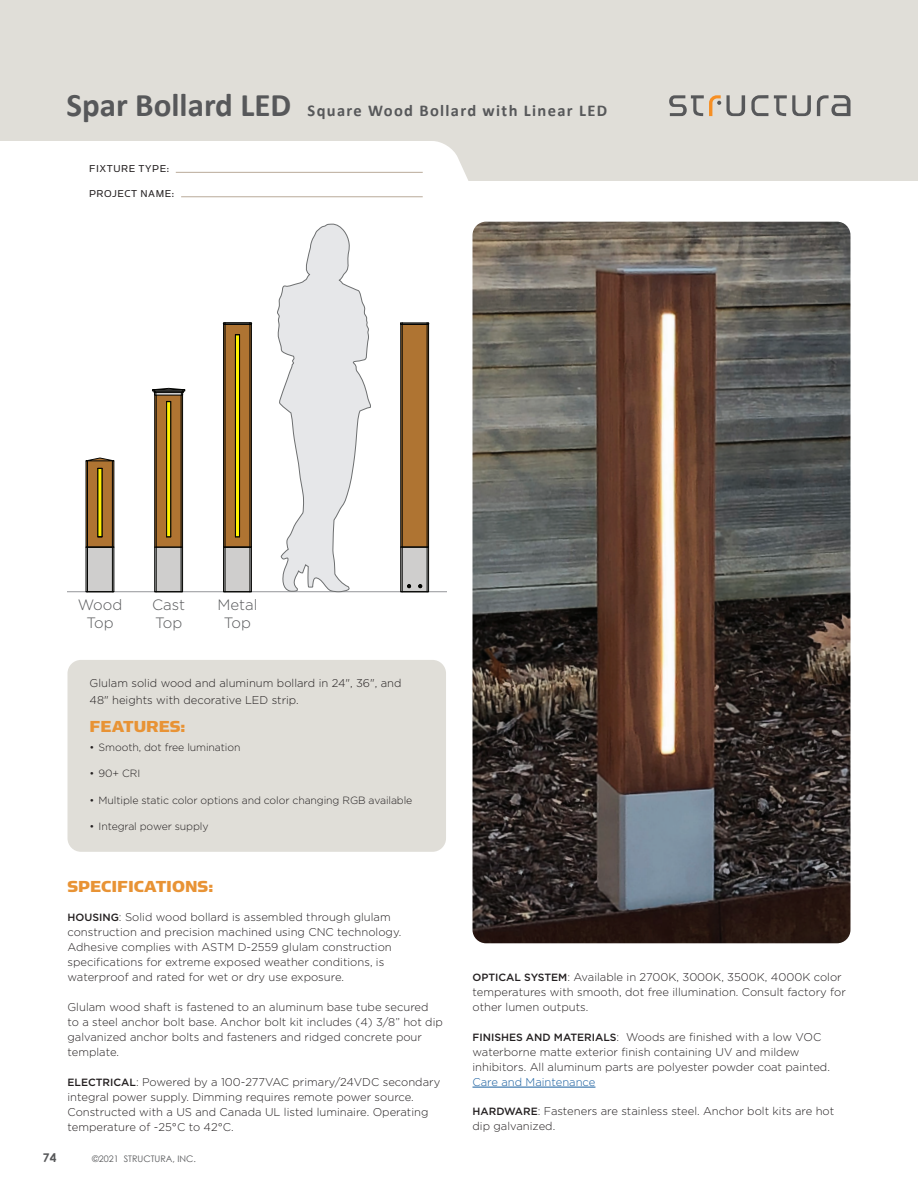
<style>
.page{position:relative;width:918px;height:1188px;background:#fff}
.page>*{position:absolute;margin:0;border:0;box-sizing:border-box;transform-origin:0 0}
.t1{font:18px "Simian Text Chimpanzee";color:#e89335}
.t2{font:700 16.5px "Calibri";letter-spacing:.08em;color:#57585a}
.t3{font:300 15px/18px "Gotham";color:#57585a;text-align:center}
.t4{font:700 12px "Century Gothic";color:#57585a}
.t5{font:300 11.25px/15px "Gotham";color:#231f20}
.t6{font:11.25px/24.8px "Simian Display Orangutan";letter-spacing:.05em;color:#231f20}
.t7{font:300 11.25px "Gotham";color:#175d9e}
.t8{font:300 10.5px "Gotham";letter-spacing:-.01em;color:#231f20}
.t9{font:9px "Century Gothic";color:#57585a}
.s1{font-size:33px}
.s2{font-weight:500;font-size:10.5px}
</style>
<div class="page">
<div style="left:0;top:0;width:918px;height:181px;background:#e0ded8"></div>
<div style="left:0;top:141px;width:468px;height:40px;background:#fff"></div>
<hr style="left:176px;top:172px;width:247px;height:1px;background:#b9aa99">
<hr style="left:181px;top:196px;width:242px;height:1px;background:#b9aa99">
<svg style="left:669px;top:95px;width:52px;height:21px"></svg>
<svg style="left:727px;top:95px;width:18px;height:21px"></svg>
<svg style="left:751px;top:95px;width:17px;height:21px"></svg>
<svg style="left:774px;top:95px;width:37px;height:21px"></svg>
<svg style="left:817px;top:95px;width:33px;height:21px"></svg>
<hr style="left:68px;top:591px;width:378px;height:1px;background:#939598">
<svg style="left:277px;top:224px;width:94px;height:368px"></svg>
<div style="left:86px;top:547px;width:28px;height:45px;background:#cfcecd"></div>
<div style="left:86px;top:461px;width:28px;height:86px;background:#af7432"></div>
<hr style="left:112px;top:547px;width:1px;height:45px;background:#040503">
<hr style="left:87px;top:547px;width:1px;height:45px;background:#040503">
<svg style="left:86px;top:591px;width:28px;height:1px"></svg>
<hr style="left:102px;top:468px;width:1px;height:69px;background:#040503">
<hr style="left:112px;top:461px;width:1px;height:86px;background:#040503">
<svg style="left:85px;top:458px;width:29px;height:3px"></svg>
<hr style="left:87px;top:461px;width:1px;height:88px;background:#040503">
<svg style="left:86px;top:547px;width:28px;height:1px"></svg>
<svg style="left:98px;top:469px;width:4px;height:67px"></svg>
<div style="left:223px;top:547px;width:29px;height:45px;background:#cfcecd;border:1px solid #040503"></div>
<svg style="left:223px;top:324px;width:29px;height:223px;fill:#af7432"></svg>
<hr style="left:250px;top:547px;width:1px;height:45px;background:#040503">
<hr style="left:225px;top:547px;width:1px;height:45px;background:#040503">
<svg style="left:224px;top:591px;width:26px;height:1px"></svg>
<hr style="left:250px;top:324px;width:1px;height:223px;background:#040503">
<hr style="left:225px;top:324px;width:1px;height:223px;background:#040503">
<svg style="left:224px;top:547px;width:26px;height:1px"></svg>
<svg style="left:235px;top:335px;width:5px;height:201px"></svg>
<svg style="left:223px;top:323px;width:29px;height:2px"></svg>
<div style="left:401px;top:324px;width:28px;height:223px;background:#af7432"></div>
<div style="left:401px;top:324px;width:28px;height:223px;border:1px solid #040503"></div>
<div style="left:401px;top:547px;width:28px;height:45px;background:#cfcecd;border:1px solid #040503"></div>
<hr style="left:402px;top:547px;width:1px;height:45px;background:#040503">
<hr style="left:427px;top:547px;width:1px;height:45px;background:#040503">
<hr style="left:427px;top:324px;width:1px;height:223px;background:#040503">
<hr style="left:402px;top:324px;width:1px;height:223px;background:#040503">
<svg style="left:401px;top:547px;width:28px;height:1px"></svg>
<svg style="left:400px;top:323px;width:29px;height:2px"></svg>
<svg style="left:401px;top:585px;width:28px;height:7px"></svg>
<div style="left:155px;top:547px;width:28px;height:45px;background:#cfcecd;border:1px solid #040503"></div>
<div style="left:155px;top:391px;width:28px;height:156px;background:#af7432;border:1px solid #040503"></div>
<hr style="left:181px;top:547px;width:1px;height:45px;background:#040503">
<hr style="left:156px;top:547px;width:1px;height:45px;background:#040503">
<svg style="left:155px;top:591px;width:28px;height:1px"></svg>
<hr style="left:166px;top:401px;width:1px;height:136px;background:#040503">
<hr style="left:181px;top:391px;width:1px;height:156px;background:#040503">
<hr style="left:156px;top:391px;width:1px;height:156px;background:#040503">
<svg style="left:155px;top:547px;width:28px;height:1px"></svg>
<svg style="left:167px;top:402px;width:4px;height:134px"></svg>
<svg style="left:152px;top:388px;width:34px;height:7px"></svg>
<div style="left:68px;top:660px;width:378px;height:192px;background:#e0ded8;border-radius:14px"></div>
<hr style="left:472px;top:1087px;width:123px;height:1px;background:#175d9e">
<img style="left:472px;top:222px;width:378px;height:721px">
<h2 class="t2" style="left:66px;top:100px;width:542px"><span class="s1">Spar Bollard LED</span> Square Wood Bollard with Linear LED</h2>
<p class="t6" style="left:89px;top:157px;width:87px">FIXTURE TYPE:<br>PROJECT NAME:</p>
<h3 class="t3" style="left:78px;top:596px;width:46px">Wood<br>Top</h3>
<h3 class="t3" style="left:152px;top:596px;width:34px;text-align:left">Cast<br>Top</h3>
<h3 class="t3" style="left:217px;top:596px;width:42px">Metal<br>Top</h3>
<p class="t5" style="left:90px;top:675px;width:313px;line-height:16.5px">Glulam solid wood and aluminum bollard in 24", 36", and<br>48" heights with decorative LED strip.</p>
<h1 class="t1" style="left:90px;top:716px;width:97px">FEATURES:</h1>
<p class="t8" style="left:90px;top:742px;width:152px">• Smooth, dot free lumination</p>
<p class="t8" style="left:90px;top:768px;width:52px">• 90+ CRI</p>
<p class="t8" style="left:90px;top:794px;width:324px">• Multiple static color options and color changing RGB available</p>
<p class="t8" style="left:90px;top:820px;width:120px">• Integral power supply</p>
<h1 class="t1" style="left:68px;top:876px;width:147px">SPECIFICATIONS:</h1>
<p class="t5" style="left:68px;top:910px;width:335px"><span class="s2">HOUSING</span>: Solid wood bollard is assembled through glulam construction and precision machined using CNC technology.<br>Adhesive complies with ASTM D-2559 glulam construction specifications for extreme exposed weather conditions, is waterproof and rated for wet or dry use exposure.</p>
<p class="t5" style="left:68px;top:999px;width:377px">Glulam wood shaft is fastened to an aluminum base tube secured to a steel anchor bolt base. Anchor bolt kit includes (4) 3/8” hot dip galvanized anchor bolts and fasteners and ridged concrete pour template.</p>
<p class="t5" style="left:68px;top:1074px;width:374px"><span class="s2">ELECTRICAL</span>: Powered by a 100-277VAC primary/24VDC secondary integral power supply. Dimming requires remote power source.<br>Constructed with a US and Canada UL listed luminaire. Operating temperature of -25°C to 42°C.</p>
<p class="t4" style="left:43px;top:1150px;width:15px">74</p>
<p class="t9" style="left:92px;top:1153px;width:105px">©2021 STRUCTURA, INC.</p>
<p class="t5" style="left:472px;top:969px;width:375px"><span class="s2">OPTICAL SYSTEM</span>: Available in 2700K, 3000K, 3500K, 4000K color temperatures with smooth, dot free illumination. Consult factory for other lumen outputs.</p>
<p class="t5" style="left:472px;top:1029px;width:359px"><span class="s2">FINISHES AND MATERIALS</span>: Woods are finished with a low VOC waterborne matte exterior finish containing UV and mildew inhibitors. All aluminum parts are polyester powder coat painted.</p>
<p class="t7" style="left:472px;top:1075px;width:124px">Care and Maintenance</p>
<p class="t5" style="left:472px;top:1104px;width:363px"><span class="s2">HARDWARE</span>: Fasteners are stainless steel. Anchor bolt kits are hot dip galvanized.</p>
</div>
